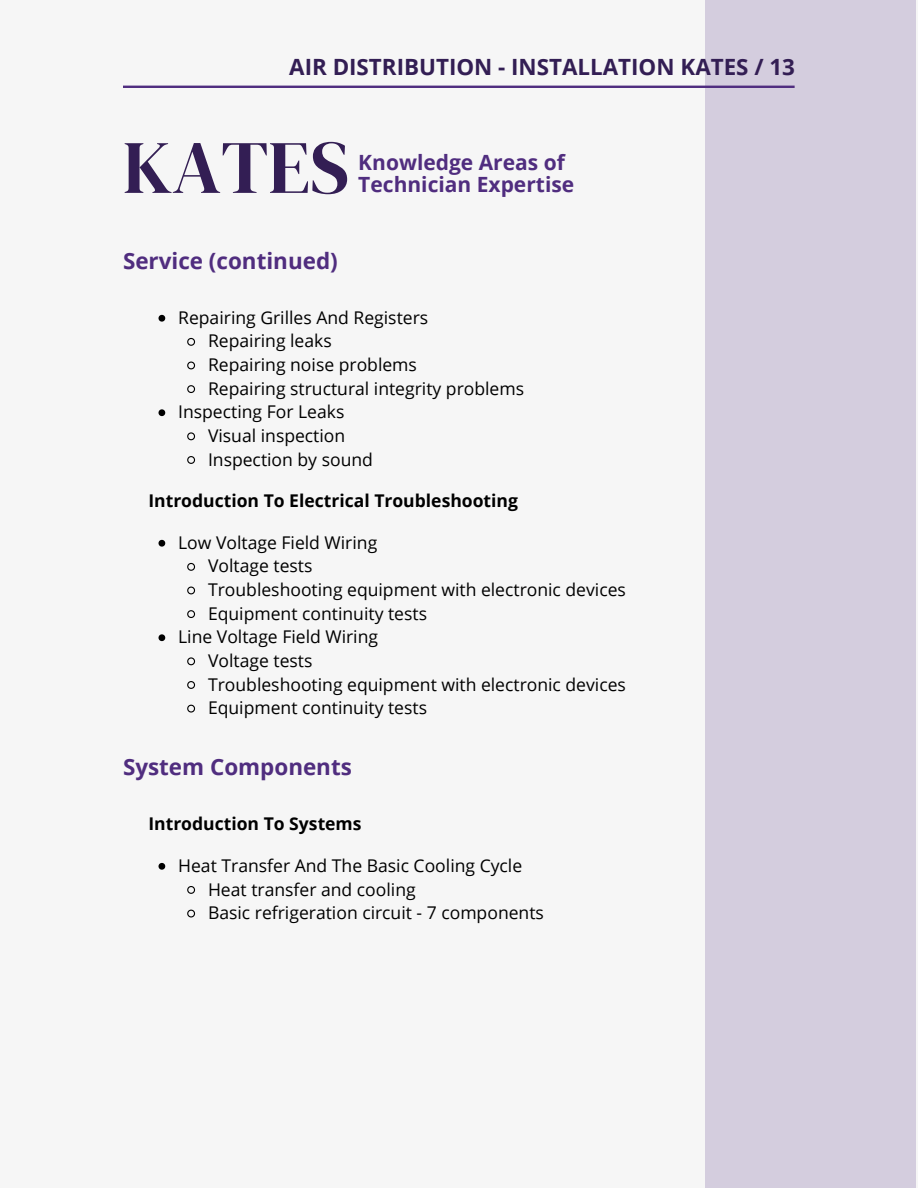
<style>
.page{position:relative;width:918px;height:1188px;background:#f6f6f6}
.page>*{position:absolute;margin:0;border:0;box-sizing:border-box;transform-origin:0 0}
.t1{font:75.3px "DM Serif Display";color:#331e54}
.t2{font:700 22.5px "Open Sans";color:#502d7f}
.t3{font:700 22.35px "Open Sans";color:#331e54}
.t4{font:700 21px/21.3px "Open Sans";color:#502d7f}
.t5{font:17.55px/23.7px "Open Sans";color:#000}
.t6{font:700 17.55px "Open Sans";color:#000}
</style>
<div class="page">
<div style="left:706px;top:0;width:210px;height:1188px;background:#d4cdde"></div>
<hr style="left:123px;top:86px;width:672px;height:2px;background:#502d7f">
<svg style="left:159px;top:315px;width:6px;height:7px"></svg>
<svg style="left:187px;top:337px;width:9px;height:9px"></svg>
<svg style="left:187px;top:361px;width:9px;height:9px"></svg>
<svg style="left:187px;top:385px;width:9px;height:8px"></svg>
<svg style="left:159px;top:409px;width:6px;height:7px"></svg>
<svg style="left:187px;top:432px;width:9px;height:9px"></svg>
<svg style="left:187px;top:456px;width:8px;height:8px"></svg>
<svg style="left:159px;top:540px;width:6px;height:7px"></svg>
<svg style="left:187px;top:562px;width:9px;height:9px"></svg>
<svg style="left:187px;top:586px;width:9px;height:9px"></svg>
<svg style="left:187px;top:610px;width:9px;height:8px"></svg>
<svg style="left:159px;top:634px;width:6px;height:7px"></svg>
<svg style="left:187px;top:657px;width:9px;height:9px"></svg>
<svg style="left:187px;top:681px;width:8px;height:8px"></svg>
<svg style="left:187px;top:704px;width:9px;height:9px"></svg>
<svg style="left:159px;top:863px;width:6px;height:7px"></svg>
<svg style="left:187px;top:886px;width:9px;height:8px"></svg>
<svg style="left:187px;top:909px;width:9px;height:9px"></svg>
<p class="t3" style="left:289px;top:51px;width:507px">AIR DISTRIBUTION - INSTALLATION KATES / 13</p>
<h1 class="t1" style="left:123px;top:115px;width:228px">KATES</h1>
<p class="t4" style="left:358px;top:151px;width:217px">Knowledge Areas of<br>Technician Expertise</p>
<p class="t2" style="left:123px;top:245px;width:216px">Service (continued)</p>
<p class="t5" style="left:178px;top:305px;width:252px">Repairing Grilles And Registers</p>
<p class="t5" style="left:208px;top:329px;width:125px">Repairing leaks</p>
<p class="t5" style="left:208px;top:352px;width:210px">Repairing noise problems</p>
<p class="t5" style="left:208px;top:376px;width:318px">Repairing structural integrity problems</p>
<p class="t5" style="left:178px;top:400px;width:168px">Inspecting For Leaks</p>
<p class="t5" style="left:208px;top:423px;width:139px">Visual inspection</p>
<p class="t5" style="left:208px;top:447px;width:166px">Inspection by sound</p>
<p class="t6" style="left:148px;top:488px;width:371px">Introduction To Electrical Troubleshooting</p>
<p class="t5" style="left:178px;top:530px;width:201px">Low Voltage Field Wiring</p>
<p class="t5" style="left:208px;top:554px;width:106px">Voltage tests</p>
<p class="t5" style="left:208px;top:577px;width:419px">Troubleshooting equipment with electronic devices</p>
<p class="t5" style="left:208px;top:601px;width:221px">Equipment continuity tests</p>
<p class="t5" style="left:178px;top:625px;width:201px">Line Voltage Field Wiring</p>
<p class="t5" style="left:208px;top:648px;width:106px">Voltage tests</p>
<p class="t5" style="left:208px;top:672px;width:419px">Troubleshooting equipment with electronic devices</p>
<p class="t5" style="left:208px;top:696px;width:221px">Equipment continuity tests</p>
<p class="t2" style="left:123px;top:751px;width:230px">System Components</p>
<p class="t6" style="left:148px;top:812px;width:215px">Introduction To Systems</p>
<p class="t5" style="left:208px;top:853px;width:337px;text-indent:-30px">Heat Transfer And The Basic Cooling Cycle<br>Heat transfer and cooling<br>Basic refrigeration circuit - 7 components</p>
</div>
